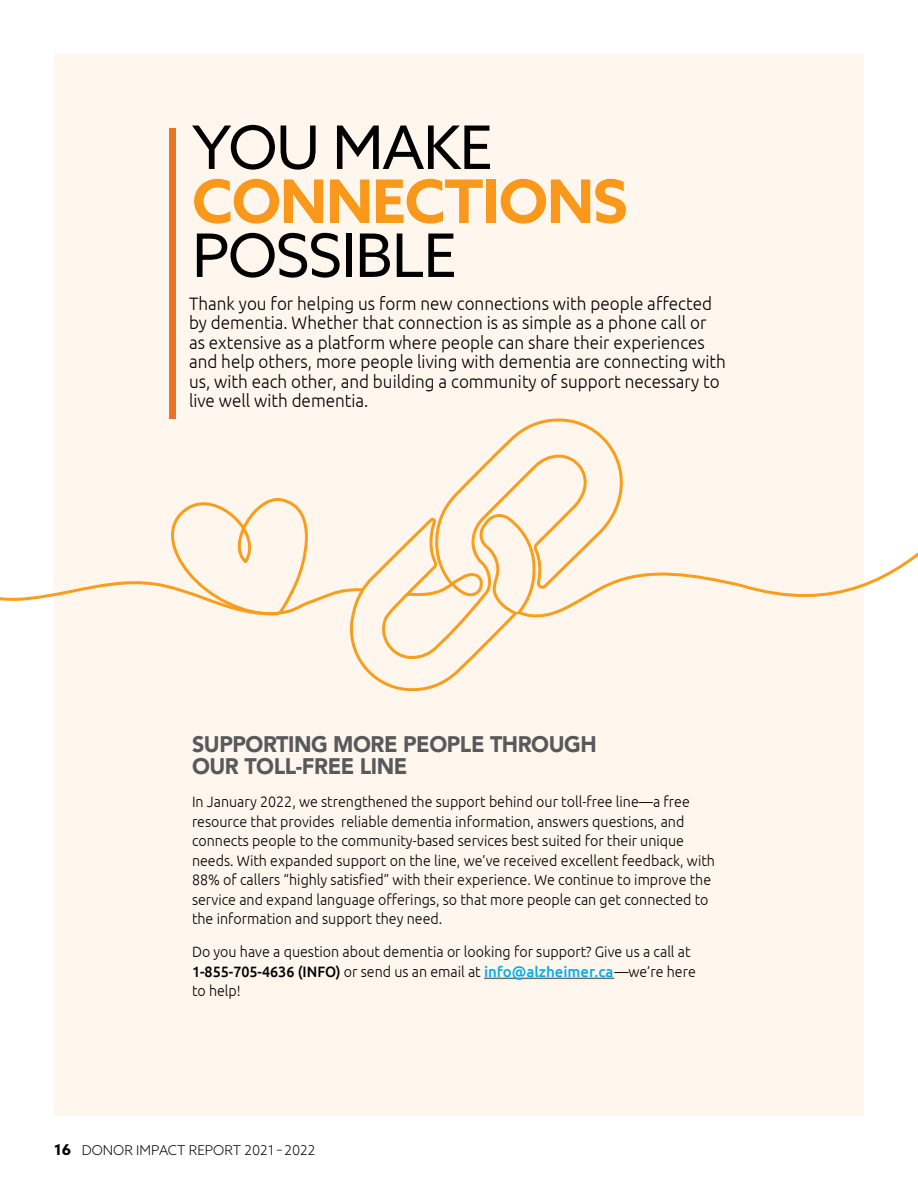
<style>
.page{position:relative;width:918px;height:1188px;background:#fff}
.page>*{position:absolute;margin:0;border:0;box-sizing:border-box;transform-origin:0 0}
.p_Body_s3{font:60px/54px "Azo Sans";letter-spacing:-.02em;color:#000}
.h2_title_s2{font:900 22.5px/22.5px "Avenir";letter-spacing:-.02em;color:#58595b;scale:.95 1}
.p_Body_s3-2{font:300 18px/19.5px "Ubuntu";color:#000;scale:.95 1}
.p_Body_s3-3{font:300 15px/19.5px "Ubuntu";color:#000;scale:.95 1}
.t1{font:300 13.5px "Azo Sans";color:#000}
.s1{font-weight:700;color:#f99d1c}
.s2{font-weight:500}
.s3{font-weight:500;color:#00aeef}
.s4{font-weight:700;font-size:15px}
</style>
<div class="page">
<div style="left:54px;top:54px;width:810px;height:1062px;background:#fff7ee"></div>
<hr style="left:484px;top:978px;width:130px;height:1px;background:#6d6e71">
<div style="left:170px;top:128px;width:6px;height:290px;background:#e87524"></div>
<svg style="left:0;top:415px;width:594px;height:186px"></svg>
<svg style="left:142px;top:486px;width:182px;height:130px"></svg>
<svg style="left:349px;top:429px;width:569px;height:262px"></svg>
<p class="p_Body_s3" style="left:192px;top:120px;width:437px">YOU MAKE<br><span class="s1">CONNECTIONS<br></span>POSSIBLE</p>
<p class="p_Body_s3-2" style="left:189px;top:293px;width:567px">Thank you for helping us form new connections with people affected by dementia. Whether that connection is as simple as a phone call or as extensive as a platform where people can share their experiences and help others, more people living with dementia are connecting with us, with each other, and building a community of support necessary to live well with dementia.</p>
<p class="h2_title_s2" style="left:192px;top:732px;width:428px">SUPPORTING MORE PEOPLE THROUGH<br>OUR TOLL-FREE LINE</p>
<p class="p_Body_s3-3" style="left:192px;top:792px;width:552px">In January 2022, we strengthened the support behind our toll-free line—a free resource that provides reliable dementia information, answers questions, and connects people to the community-based services best suited for their unique needs. With expanded support on the line, we’ve received excellent feedback, with 88% of callers “highly satisfied” with their experience. We continue to improve the service and expand language offerings, so that more people can get connected to the information and support they need.</p>
<p class="p_Body_s3-3" style="left:192px;top:942px;width:532px">Do you have a question about dementia or looking for support? Give us a call at<br><span class="s2">1-855-705-4636 (INFO)</span> or send us an email at <span class="s3">info@alzheimer.ca</span>—we’re here to help!</p>
<p class="t1" style="left:54px;top:1141px;width:263px"><span class="s4">16</span> DONOR IMPACT REPORT 2021 – 2022</p>
</div>
